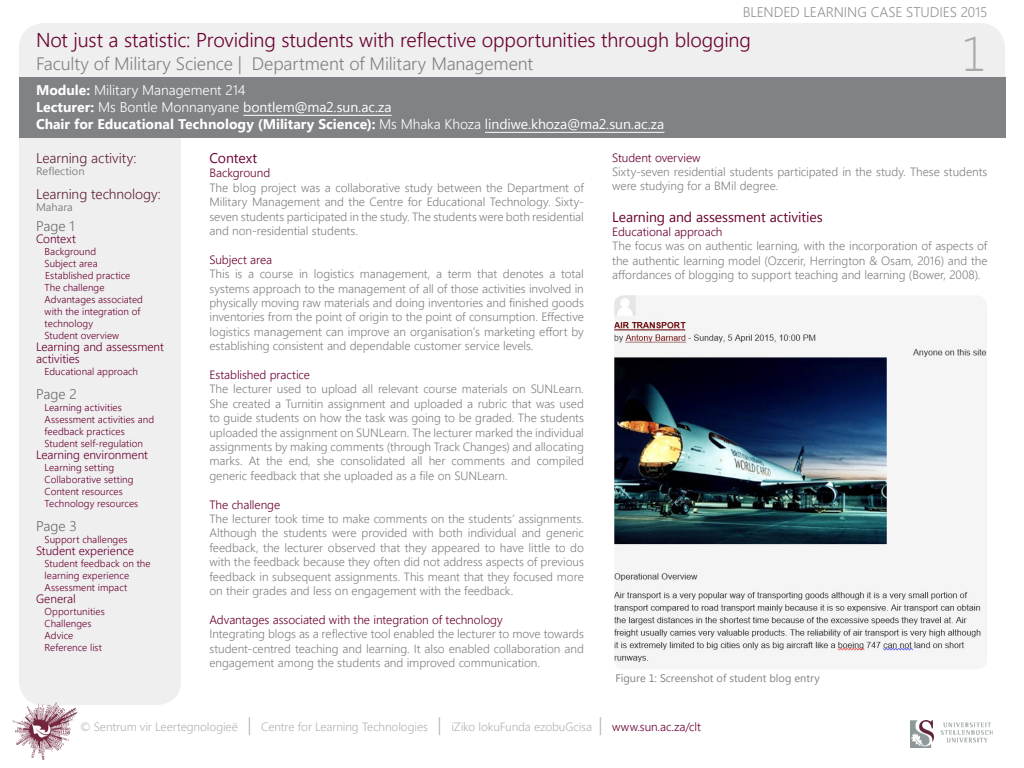
<style>
.page{position:relative;width:1024px;height:768px;background:#fff}
.page>*{position:absolute;margin:0;border:0;box-sizing:border-box;transform-origin:0 0}
.t1{font:300 48px "Segoe UI";color:#a7a9ac}
.t2{font:300 20px "Segoe UI";letter-spacing:-.005em;color:#6a0032}
.t3{font:300 18px "Segoe UI";letter-spacing:-.01em;color:#808285}
.t4{font:700 14px/17px "Segoe UI";color:#fff}
.t5{font:14px "Segoe UI";letter-spacing:-.005em;color:#6a0032}
.t6{font:300 14px "Segoe UI";letter-spacing:-.005em;color:#60223b}
.t7{font:300 14px "Segoe UI";letter-spacing:-.005em;color:#939598}
.t8{font:300 14px "Segoe UI";letter-spacing:-.005em;color:#6d6e71}
.t9{font:300 12px/14.4px "Segoe UI";letter-spacing:-.005em;color:#808285;text-align:justify}
.t10{font:300 12px/12px "Segoe UI";letter-spacing:-.005em;color:#6a0032}
.t11{font:300 12px "Segoe UI";letter-spacing:-.01em;color:#b1b4b6}
.t12{font:11px "Segoe UI";color:#808285}
.t13{font:300 10px/12px "Segoe UI";letter-spacing:.005em;color:#6a0032}
.s1{font-weight:300}
.s2{font-weight:400}
.s3{font-size:18px}
.s4{color:#6a0032}
</style>
<div class="page">
<div style="left:19px;top:23px;width:986px;height:94px;background:#efefef;border-radius:26px"></div>
<div style="left:19px;top:106px;width:162px;height:599px;background:#efefef;border-radius:24px"></div>
<div style="left:19px;top:77px;width:986px;height:61px;background:#808285"></div>
<hr style="left:243px;top:115px;width:149px;height:1px;background:#fff">
<hr style="left:485px;top:132px;width:179px;height:1px;background:#fff">
<img style="left:12px;top:701px;width:66px;height:59px">
<img style="left:614px;top:296px;width:372px;height:369px">
<div style="left:611px;top:293px;width:378px;height:378px;border:2px solid #fff;border-radius:12px"></div>
<img style="left:910px;top:720px;width:83px;height:28px">
<p class="t7" style="left:743px;top:1px;width:246px">BLENDED LEARNING CASE STUDIES 2015</p>
<h2 class="t2" style="left:36px;top:24px;width:717px">Not just a statistic: Providing students with reflective opportunities through blogging</h2>
<p class="t4" style="left:36px;top:81px;width:630px">Module: <span class="s1">Military Management 214<br></span>Lecturer: <span class="s1">Ms Bontle Monnanyane</span> <span class="s2">bontlem@ma2.sun.ac.za<br></span>Chair for Educational Technology (Military Science): <span class="s1">Ms Mhaka Khoza</span> <span class="s2">lindiwe.khoza@ma2.sun.ac.za</span></p>
<h1 class="t1" style="left:962px;top:21px;width:26px">1</h1>
<h3 class="t3" style="left:36px;top:50px;width:499px">Faculty of Military Science | Department of Military Management</h3>
<p class="t6" style="left:36px;top:148px;width:102px">Learning activity:</p>
<p class="t12" style="left:36px;top:164px;width:50px">Reflection</p>
<p class="t6" style="left:36px;top:184px;width:126px">Learning technology:</p>
<p class="t12" style="left:36px;top:200px;width:38px">Mahara</p>
<p class="t8" style="left:36px;top:216px;width:40px">Page 1</p>
<p class="t10" style="left:36px;top:233px;width:41px">Context</p>
<p class="t13" style="left:45px;top:245px;width:100px">Background<br>Subject area<br>Established practice<br>The challenge<br>Advantages associated with the integration of technology<br>Student overview</p>
<p class="t10" style="left:36px;top:341px;width:129px">Learning and assessment activities</p>
<p class="t13" style="left:45px;top:365px;width:95px">Educational approach</p>
<p class="t8" style="left:36px;top:384px;width:42px">Page 2</p>
<p class="t13" style="left:45px;top:401px;width:111px">Learning activities<br>Assessment activities and feedback practices<br>Student self-regulation</p>
<p class="t10" style="left:36px;top:449px;width:113px">Learning environment</p>
<p class="t13" style="left:45px;top:461px;width:95px">Learning setting<br>Collaborative setting<br>Content resources<br>Technology resources</p>
<p class="t8" style="left:36px;top:516px;width:42px">Page 3</p>
<p class="t13" style="left:45px;top:533px;width:85px">Support challenges</p>
<p class="t10" style="left:36px;top:545px;width:99px">Student experience</p>
<p class="t13" style="left:45px;top:557px;width:108px">Student feedback on the learning experience<br>Assessment impact</p>
<p class="t10" style="left:36px;top:593px;width:41px">General</p>
<p class="t13" style="left:45px;top:605px;width:62px">Opportunities<br>Challenges<br>Advice<br>Reference list</p>
<p class="t5" style="left:209px;top:148px;width:49px">Context</p>
<p class="t10" style="left:209px;top:167px;width:62px">Background</p>
<p class="t9" style="left:209px;top:180px;width:376px">The blog project was a collaborative study between the Department of Military Management and the Centre for Educational Technology. Sixty&shy;seven students participated in the study. The students were both residential and non-residential students.</p>
<p class="t10" style="left:209px;top:253px;width:64px">Subject area</p>
<p class="t9" style="left:209px;top:266px;width:376px">This is a course in logistics management, a term that denotes a total systems approach to the management of all of those activities involved in physically moving raw materials and doing inventories and finished goods inventories from the point of origin to the point of consumption. Effective logistics management can improve an organisation’s marketing effort by establishing consistent and dependable customer service levels.</p>
<p class="t10" style="left:209px;top:368px;width:102px">Established practice</p>
<p class="t9" style="left:209px;top:381px;width:376px">The lecturer used to upload all relevant course materials on SUNLearn.<br>She created a Turnitin assignment and uploaded a rubric that was used to guide students on how the task was going to be graded. The students uploaded the assignment on SUNLearn. The lecturer marked the individual assignments by making comments (through Track Changes) and allocating marks. At the end, she consolidated all her comments and compiled generic feedback that she uploaded as a file on SUNLearn.</p>
<p class="t10" style="left:209px;top:498px;width:72px">The challenge</p>
<p class="t9" style="left:209px;top:511px;width:376px">The lecturer took time to make comments on the students’ assignments.<br>Although the students were provided with both individual and generic feedback, the lecturer observed that they appeared to have little to do with the feedback because they often did not address aspects of previous feedback in subsequent assignments. This meant that they focused more on their grades and less on engagement with the feedback.</p>
<p class="t10" style="left:209px;top:613px;width:295px">Advantages associated with the integration of technology</p>
<p class="t9" style="left:209px;top:626px;width:376px">Integrating blogs as a reflective tool enabled the lecturer to move towards student-centred teaching and learning. It also enabled collaboration and engagement among the students and improved communication.</p>
<p class="t10" style="left:612px;top:151px;width:90px">Student overview</p>
<p class="t9" style="left:612px;top:164px;width:377px">Sixty-seven residential students participated in the study. These students were studying for a BMil degree.</p>
<p class="t5" style="left:612px;top:207px;width:212px">Learning and assessment activities</p>
<p class="t10" style="left:612px;top:225px;width:112px">Educational approach</p>
<p class="t9" style="left:612px;top:238px;width:377px">The focus was on authentic learning, with the incorporation of aspects of the authentic learning model (Ozcerir, Herrington &amp; Osam, 2016) and the affordances of blogging to support teaching and learning (Bower, 2008).</p>
<p class="t12" style="left:616px;top:671px;width:206px">Figure 1: Screenshot of student blog entry</p>
<p class="t11" style="left:80px;top:718px;width:622px">© Sentrum vir Leertegnologieë <span class="s3">|</span> Centre for Learning Technologies <span class="s3">|</span> iZiko lokuFunda ezobuGcisa <span class="s3">|</span> <span class="s4">www.sun.ac.za/clt</span></p>
</div>
